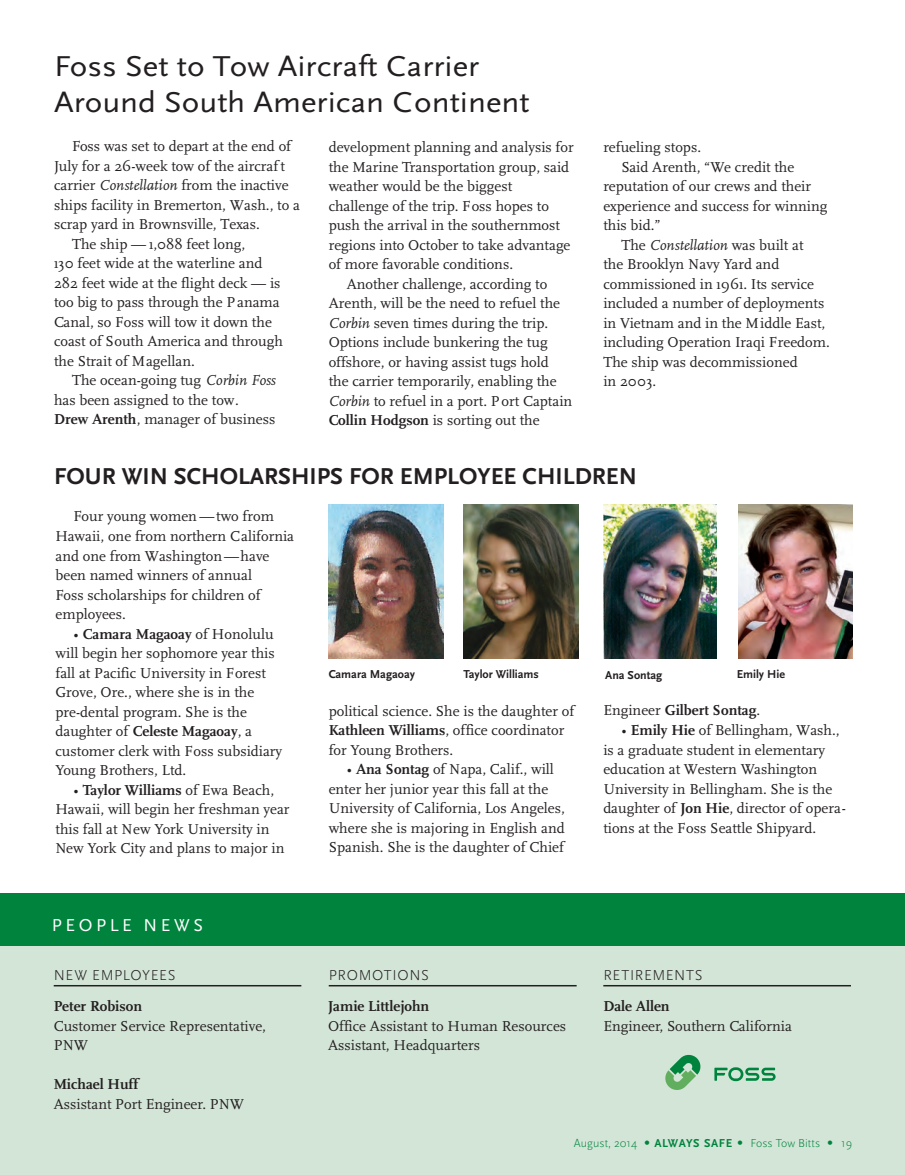
<style>
.page{position:relative;width:905px;height:1175px;background:#fff}
.page>*{position:absolute;margin:0;border:0;box-sizing:border-box;transform-origin:0 0}
.t1{font:30px/36px "Scala Sans";color:#231f20;scale:1.1 1}
.t2{font:700 24px "Scala Sans";color:#231f20}
.t3{font:18px "Scala Sans";letter-spacing:.2em;color:#fff}
.t4{font:15px/19.5px "Scala";color:#231f20}
.t5{font:700 15px "Scala";color:#231f20}
.t6{font:300 15px "Scala Sans";letter-spacing:.04em;color:#231f20}
.t7{font:700 12px "Scala Sans";color:#231f20}
.t8{font:300 12px "Scala Sans";color:#00843d}
.s1{font-style:italic}
.s2{font-weight:700}
.s3{font-weight:400}
.s4{font-family:"Univers"}
</style>
<div class="page">
<div style="left:1px;top:928px;width:903px;height:246px;background:#d3e5d7"></div>
<hr style="left:54px;top:985px;width:247px;height:1px;background:#231f20">
<hr style="left:329px;top:985px;width:247px;height:1px;background:#231f20">
<hr style="left:603px;top:985px;width:247px;height:1px;background:#231f20">
<div style="left:0;top:893px;width:904px;height:52px;background:#00843d"></div>
<img style="left:328px;top:504px;width:115px;height:154px">
<img style="left:603px;top:505px;width:113px;height:153px">
<img style="left:463px;top:504px;width:115px;height:154px">
<img style="left:738px;top:504px;width:114px;height:154px">
<svg style="left:665px;top:1054px;width:36px;height:36px"></svg>
<svg style="left:714px;top:1067px;width:61px;height:14px"></svg>
<h1 class="t1" style="left:54px;top:48px;width:434px">Foss Set to Tow Aircraft Carrier<br>Around South American Continent</h1>
<p class="t4" style="left:72px;top:136px;width:220px">Foss was set to depart at the end of</p>
<p class="t4" style="left:54px;top:156px;width:232px">July for a 26-week tow of the aircraf t</p>
<p class="t4" style="left:54px;top:175px;width:236px">carrier <span class="s1">Constellation</span> from the inactive</p>
<p class="t4" style="left:54px;top:195px;width:247px">ships facility in Bremerton, Wash., to a</p>
<p class="t4" style="left:54px;top:214px;width:207px">scrap yard in Brownsville, Texas.</p>
<p class="t4" style="left:72px;top:234px;width:174px">The ship — 1,088 feet long,</p>
<p class="t4" style="left:54px;top:253px;width:210px">130 feet wide at the waterline and</p>
<p class="t4" style="left:54px;top:273px;width:228px">282 feet wide at the flight deck — is</p>
<p class="t4" style="left:54px;top:292px;width:227px">too big to pass through the Panama</p>
<p class="t4" style="left:54px;top:312px;width:219px">Canal, so Foss will tow it down the</p>
<p class="t4" style="left:54px;top:331px;width:230px">coast of South America and through</p>
<p class="t4" style="left:54px;top:351px;width:142px">the Strait of Magellan.</p>
<p class="t4" style="left:72px;top:370px;width:205px">The ocean-going tug <span class="s1">Corbin Foss</span></p>
<p class="t4" style="left:54px;top:390px;width:186px">has been assigned to the tow.</p>
<p class="t4" style="left:54px;top:409px;width:223px"><span class="s2">Drew Arenth</span>, manager of business</p>
<p class="t4" style="left:329px;top:138px;width:246px">development planning and analysis for</p>
<p class="t4" style="left:329px;top:157px;width:242px">the Marine Transportation group, said</p>
<p class="t4" style="left:329px;top:177px;width:185px">weather would be the biggest</p>
<p class="t4" style="left:329px;top:196px;width:222px">challenge of the trip. Foss hopes to</p>
<p class="t4" style="left:329px;top:216px;width:233px">push the arrival in the southernmost</p>
<p class="t4" style="left:329px;top:235px;width:243px">regions into October to take advantage</p>
<p class="t4" style="left:329px;top:255px;width:186px">of more favorable conditions.</p>
<p class="t4" style="left:347px;top:274px;width:202px">Another challenge, according to</p>
<p class="t4" style="left:329px;top:294px;width:233px">Arenth, will be the need to refuel the</p>
<p class="t4" style="left:329px;top:313px;width:221px"><span class="s1">Corbin</span> seven times during the trip.</p>
<p class="t4" style="left:329px;top:333px;width:220px">Options include bunkering the tug</p>
<p class="t4" style="left:329px;top:352px;width:222px">offshore, or having assist tugs hold</p>
<p class="t4" style="left:329px;top:372px;width:229px">the carrier temporarily, enabling the</p>
<p class="t4" style="left:329px;top:391px;width:245px"><span class="s1">Corbin</span> to refuel in a port. Port Captain</p>
<p class="t4" style="left:329px;top:411px;width:212px"><span class="s2">Collin Hodgson</span> is sorting out the</p>
<p class="t4" style="left:603px;top:137px;width:99px">refueling stops.</p>
<p class="t4" style="left:621px;top:157px;width:174px">Said Arenth, “We credit the</p>
<p class="t4" style="left:603px;top:176px;width:209px">reputation of our crews and their</p>
<p class="t4" style="left:603px;top:196px;width:226px">experience and success for winning</p>
<p class="t4" style="left:603px;top:215px;width:59px">this bid.”</p>
<p class="t4" style="left:621px;top:235px;width:184px">The <span class="s1">Constellation</span> was built at</p>
<p class="t4" style="left:603px;top:254px;width:177px">the Brooklyn Navy Yard and</p>
<p class="t4" style="left:603px;top:274px;width:212px">commissioned in 1961. Its service</p>
<p class="t4" style="left:603px;top:293px;width:222px">included a number of deployments</p>
<p class="t4" style="left:603px;top:313px;width:223px">in Vietnam and in the Middle East,</p>
<p class="t4" style="left:603px;top:332px;width:228px">including Operation Iraqi Freedom.</p>
<p class="t4" style="left:603px;top:352px;width:196px">The ship was decommissioned</p>
<p class="t4" style="left:603px;top:371px;width:54px">in 2003.</p>
<h2 class="t2" style="left:54px;top:462px;width:584px">FOUR WIN SCHOLARSHIPS FOR EMPLOYEE CHILDREN</h2>
<p class="t4" style="left:56px;top:507px;width:240px;text-indent:18px">Four young women — two from<br>Hawaii, one from northern California and one from Washington — have been named winners of annual<br>Foss scholarships for children of employees.</p>
<p class="t4" style="left:56px;top:624px;width:228px;text-indent:18px">• <span class="s2">Camara Magaoay</span> of Honolulu will begin her sophomore year this fall at Pacific University in Forest<br>Grove, Ore., where she is in the pre-dental program. She is the daughter of <span class="s2">Celeste Magaoay</span>, a customer clerk with Foss subsidiary<br>Young Brothers, Ltd.</p>
<p class="t4" style="left:56px;top:780px;width:235px;text-indent:18px">• <span class="s2">Taylor Williams</span> of Ewa Beach, Hawaii, will begin her freshman year this fall at New York University in New York City and plans to major in</p>
<p class="t7" style="left:328px;top:667px;width:88px">Camara Magaoay</p>
<p class="t7" style="left:463px;top:667px;width:77px">Taylor Williams</p>
<p class="t7" style="left:605px;top:668px;width:59px">Ana Sontag</p>
<p class="t7" style="left:736px;top:667px;width:50px">Emily Hie</p>
<p class="t5" style="left:603px;top:701px;width:158px"><span class="s3">Engineer</span> Gilbert Sontag<span class="s3">.</span></p>
<p class="t4" style="left:603px;top:720px;width:244px;text-indent:18px">• <span class="s2">Emily Hie</span> of Bellingham, Wash., is a graduate student in elementary education at Western Washington University in Bellingham. She is the daughter of <span class="s2">Jon Hie</span>, director of opera&shy;tions at the Foss Seattle Shipyard.</p>
<p class="t4" style="left:329px;top:701px;width:247px">political science. She is the daughter of<br><span class="s2">Kathleen Williams</span>, office coordinator for Young Brothers.</p>
<p class="t4" style="left:329px;top:759px;width:238px;text-indent:18px">• <span class="s2">Ana Sontag</span> of Napa, Calif., will enter her junior year this fall at the University of California, Los Angeles, where she is majoring in English and Spanish. She is the daughter of Chief</p>
<p class="t3" style="left:52px;top:914px;width:153px">PEOPLE NEWS</p>
<p class="t6" style="left:54px;top:965px;width:123px">NEW EMPLOYEES</p>
<p class="t5" style="left:54px;top:997px;width:90px">Peter Robison</p>
<p class="t4" style="left:54px;top:1016px;width:214px">Customer Service Representative,<br>PNW</p>
<p class="t5" style="left:54px;top:1075px;width:86px">Michael Huff</p>
<p class="t4" style="left:54px;top:1094px;width:192px">Assistant Port Engineer. PNW</p>
<p class="t6" style="left:329px;top:965px;width:102px">PROMOTIONS</p>
<p class="t5" style="left:328px;top:997px;width:103px">Jamie Littlejohn</p>
<p class="t4" style="left:328px;top:1016px;width:240px">Office Assistant to Human Resources<br>Assistant, Headquarters</p>
<p class="t6" style="left:603px;top:965px;width:101px">RETIREMENTS</p>
<p class="t5" style="left:603px;top:997px;width:68px">Dale Allen</p>
<p class="t4" style="left:603px;top:1016px;width:190px">Engineer, Southern California</p>
<p class="t8" style="left:574px;top:1135px;width:280px">August, 2014 <span class="s4">•</span> <span class="s2">ALWAYS SAFE</span> <span class="s4">•</span> Foss Tow Bitts <span class="s4">•</span> 19</p>
</div>
